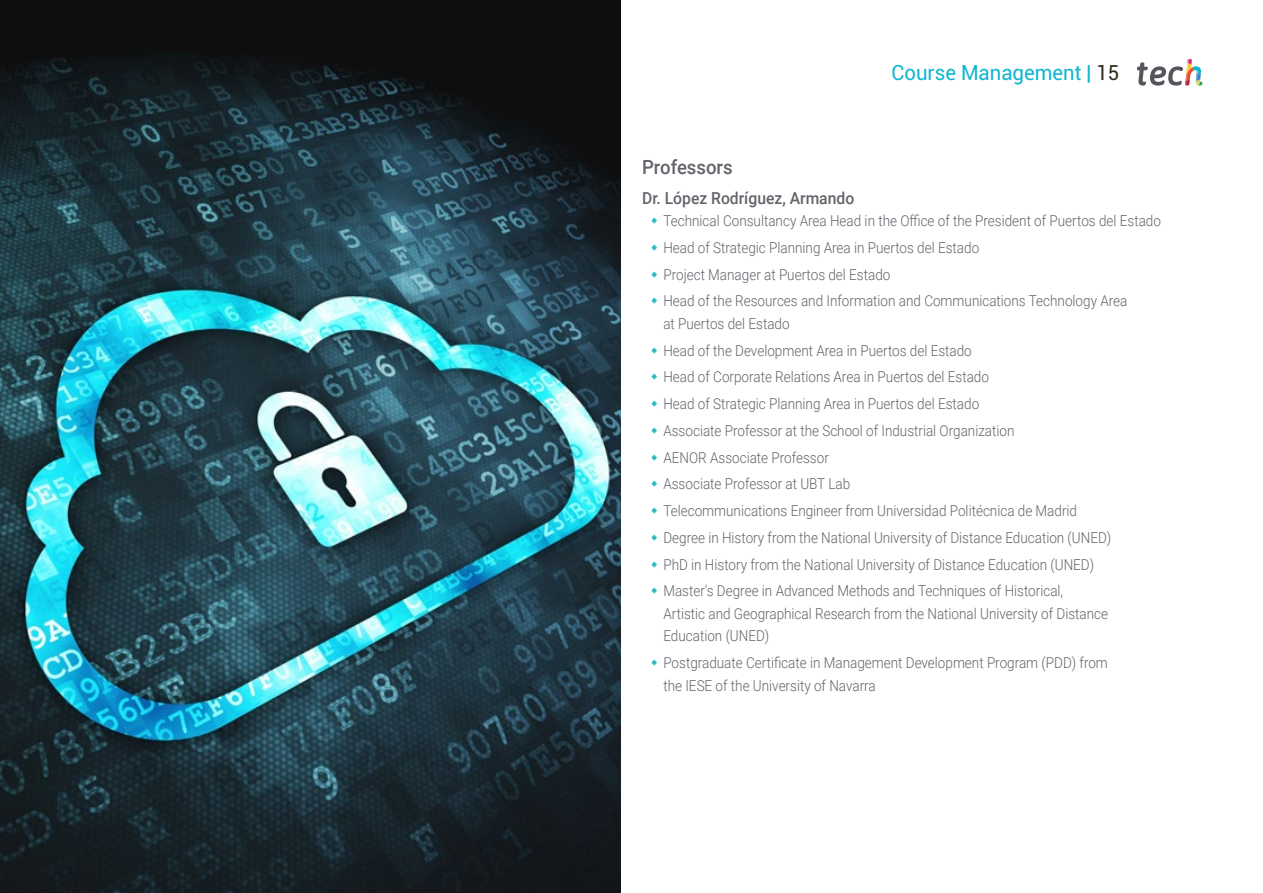
<style>
.page{position:relative;width:1263px;height:893px;background:#fff}
.page>*{position:absolute;margin:0;border:0;box-sizing:border-box;transform-origin:0 0}
.t1{font:21px "Roboto";color:#0fb6cf}
.t2{font:500 19.5px "Roboto";color:#61646a;scale:.95 1}
.t3{font:500 16.5px "Roboto";color:#61646a;scale:.95 1}
.t4{font:300 15px/26.7px "Roboto";color:#61646a;scale:.9 1}
.s1{color:#312e20}
</style>
<div class="page">
<svg style="left:1137px;top:59px;width:65px;height:27px"></svg>
<img style="left:0;top:0;width:621px;height:893px">
<h1 class="t1" style="left:891px;top:57px;width:229px">Course Management | <span class="s1">15</span></h1>
<h2 class="t2" style="left:642px;top:154px;width:97px">Professors</h2>
<p class="t3" style="left:642px;top:186px;width:225px">Dr. López Rodríguez, Armando</p>
<p class="t4" style="left:663px;top:207px;width:554px">Technical Consultancy Area Head in the Office of the President of Puertos del Estado Head of Strategic Planning Area in Puertos del Estado<br>Project Manager at Puertos del Estado<br>Head of the Resources and Information and Communications Technology Area</p>
<p class="t4" style="left:663px;top:310px;width:499px">at Puertos del Estado<br>Head of the Development Area in Puertos del Estado<br>Head of Corporate Relations Area in Puertos del Estado<br>Head of Strategic Planning Area in Puertos del Estado<br>Associate Professor at the School of Industrial Organization<br>AENOR Associate Professor<br>Associate Professor at UBT Lab<br>Telecommunications Engineer from Universidad Politécnica de Madrid Degree in History from the National University of Distance Education (UNED)<br>PhD in History from the National University of Distance Education (UNED)<br>Master's Degree in Advanced Methods and Techniques of Historical,</p>
<p class="t4" style="left:663px;top:602px;width:496px;line-height:22.5px">Artistic and Geographical Research from the National University of Distance<br>Education (UNED)</p>
<p class="t4" style="left:663px;top:651px;width:495px;line-height:22.5px">Postgraduate Certificate in Management Development Program (PDD) from the IESE of the University of Navarra</p>
</div>
